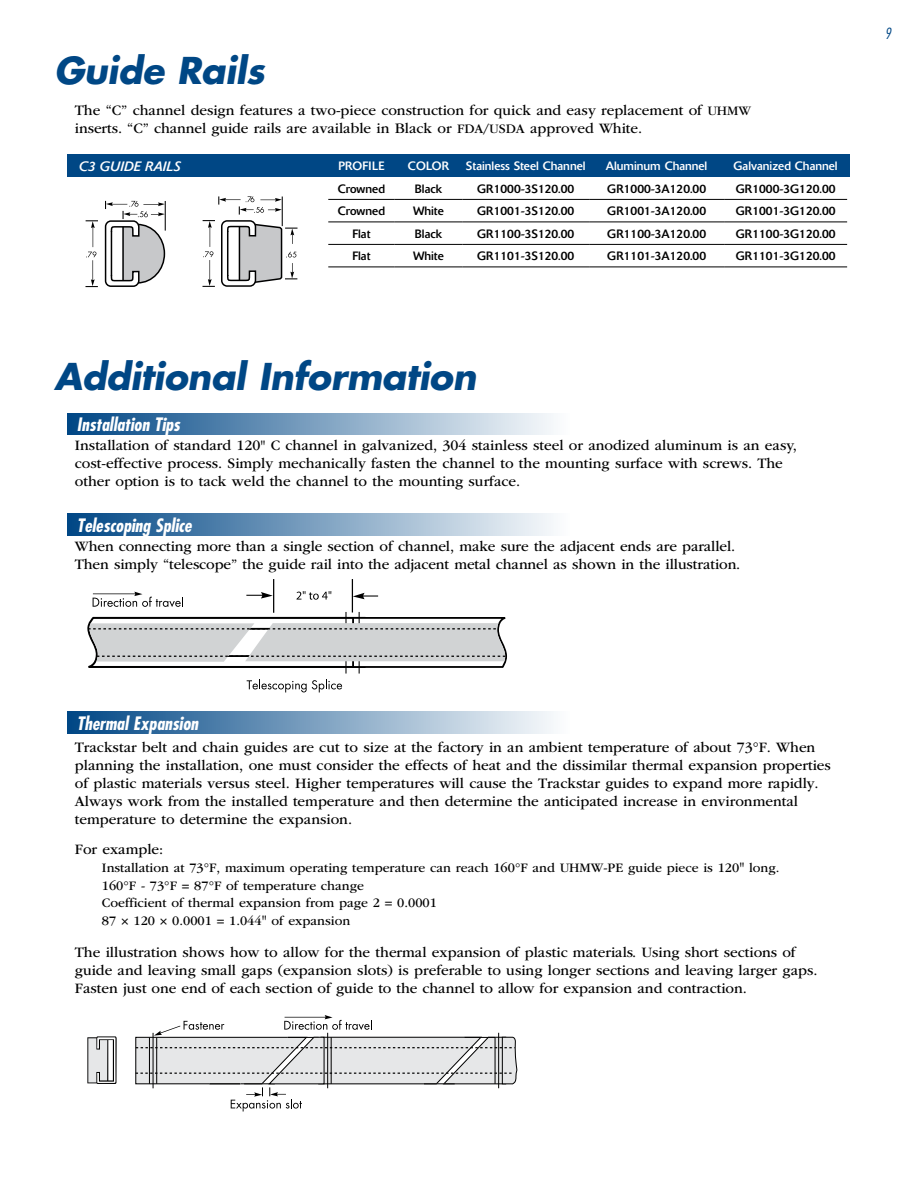
<style>
.page{position:relative;width:918px;height:1188px;background:#fff}
.page>*{position:absolute;margin:0;border:0;box-sizing:border-box;transform-origin:0 0}
.t1{font:italic 700 36px "Futura Std";letter-spacing:-.01em;color:#004785}
.t2{font:italic 700 condensed 18px "Futura Std";color:#fff}
.t3{font:15px/18px "ITC Garamond Std";color:#000}
.t4{font:italic 300 condensed 15px "Futura Std";color:#004785}
.t5{font:13.5px/17.5px "ITC Garamond Std";color:#000}
.t6{font:italic 13.5px "Delta BQ";color:#fff}
.t7{font:12px "Delta BQ";color:#000}
.t8{font:12px "Delta BQ";color:#fff}
.t9{font:12px "Delta BQ";letter-spacing:.02em;color:#fff}
.s1{font-size:13.5px}
.s2{font-size:15px}
</style>
<div class="page">
<div style="left:68px;top:712px;width:502px;height:22px;background:linear-gradient(to right,#004685,#fcfdfe)"></div>
<div style="left:68px;top:514px;width:502px;height:22px;background:linear-gradient(to right,#004685,#fcfdfe)"></div>
<div style="left:68px;top:413px;width:502px;height:22px;background:linear-gradient(to right,#004685,#fcfdfe)"></div>
<svg style="left:87px;top:1036px;width:30px;height:48px"></svg>
<svg style="left:135px;top:1015px;width:382px;height:96px"></svg>
<svg style="left:93px;top:592px;width:90px;height:15px"></svg>
<hr style="left:345px;top:612px;width:2px;height:62px;background:#000">
<hr style="left:359px;top:612px;width:1px;height:62px;background:#000">
<svg style="left:246px;top:592px;width:27px;height:7px"></svg>
<hr style="left:273px;top:579px;width:1px;height:34px;background:#000">
<svg style="left:353px;top:593px;width:25px;height:6px"></svg>
<hr style="left:352px;top:579px;width:1px;height:34px;background:#000">
<svg style="left:247px;top:679px;width:95px;height:13px"></svg>
<svg style="left:296px;top:591px;width:35px;height:9px"></svg>
<svg style="left:87px;top:616px;width:420px;height:53px"></svg>
<div style="left:68px;top:154px;width:782px;height:23px;background:#004785"></div>
<hr style="left:328px;top:199px;width:67px;height:1px;background:#000">
<hr style="left:395px;top:199px;width:67px;height:1px;background:#000">
<hr style="left:462px;top:199px;width:127px;height:1px;background:#000">
<hr style="left:589px;top:199px;width:135px;height:1px;background:#000">
<hr style="left:724px;top:199px;width:123px;height:1px;background:#000">
<hr style="left:328px;top:222px;width:67px;height:1px;background:#000">
<hr style="left:395px;top:222px;width:67px;height:1px;background:#000">
<hr style="left:462px;top:222px;width:127px;height:1px;background:#000">
<hr style="left:589px;top:222px;width:135px;height:1px;background:#000">
<hr style="left:724px;top:222px;width:123px;height:1px;background:#000">
<hr style="left:328px;top:244px;width:67px;height:1px;background:#000">
<hr style="left:395px;top:244px;width:67px;height:1px;background:#000">
<hr style="left:462px;top:244px;width:127px;height:1px;background:#000">
<hr style="left:589px;top:244px;width:135px;height:1px;background:#000">
<hr style="left:724px;top:244px;width:123px;height:1px;background:#000">
<hr style="left:328px;top:267px;width:67px;height:1px;background:#000">
<hr style="left:395px;top:267px;width:67px;height:1px;background:#000">
<hr style="left:462px;top:267px;width:127px;height:1px;background:#000">
<hr style="left:589px;top:267px;width:135px;height:1px;background:#000">
<hr style="left:724px;top:267px;width:123px;height:1px;background:#000">
<svg style="left:86px;top:220px;width:12px;height:67px"></svg>
<svg style="left:104px;top:201px;width:62px;height:86px"></svg>
<svg style="left:202px;top:196px;width:96px;height:91px"></svg>
<h1 class="t1" style="left:54px;top:46px;width:212px">Guide Rails</h1>
<p class="t3" style="left:75px;top:102px;width:678px">The “C” channel design features a two-piece construction for quick and easy replacement of <span class="s1">UHMW </span>inserts. “C” channel guide rails are available in Black or <span class="s1">FDA/USDA</span> approved White.</p>
<p class="t6" style="left:79px;top:158px;width:104px">C3 GUIDE RAILS</p>
<p class="t9" style="left:338px;top:159px;width:48px">PROFILE</p>
<p class="t8" style="left:408px;top:159px;width:43px">COLOR</p>
<p class="t8" style="left:466px;top:159px;width:121px">Stainless Steel Channel</p>
<p class="t8" style="left:606px;top:159px;width:103px">Aluminum Channel</p>
<p class="t8" style="left:734px;top:159px;width:106px">Galvanized Channel</p>
<p class="t7" style="left:338px;top:181px;width:49px">Crowned</p>
<p class="t7" style="left:415px;top:181px;width:28px">Black</p>
<p class="t7" style="left:477px;top:181px;width:99px">GR1000-3S120.00</p>
<p class="t7" style="left:607px;top:181px;width:101px">GR1000-3A120.00</p>
<p class="t7" style="left:736px;top:181px;width:101px">GR1000-3G120.00</p>
<p class="t7" style="left:338px;top:204px;width:49px">Crowned</p>
<p class="t7" style="left:413px;top:204px;width:32px">White</p>
<p class="t7" style="left:477px;top:204px;width:99px">GR1001-3S120.00</p>
<p class="t7" style="left:607px;top:204px;width:101px">GR1001-3A120.00</p>
<p class="t7" style="left:736px;top:204px;width:101px">GR1001-3G120.00</p>
<p class="t7" style="left:353px;top:226px;width:20px">Flat</p>
<p class="t7" style="left:415px;top:226px;width:28px">Black</p>
<p class="t7" style="left:477px;top:226px;width:99px">GR1100-3S120.00</p>
<p class="t7" style="left:607px;top:226px;width:101px">GR1100-3A120.00</p>
<p class="t7" style="left:736px;top:226px;width:101px">GR1100-3G120.00</p>
<p class="t7" style="left:353px;top:249px;width:20px">Flat</p>
<p class="t7" style="left:413px;top:249px;width:32px">White</p>
<p class="t7" style="left:477px;top:249px;width:99px">GR1101-3S120.00</p>
<p class="t7" style="left:607px;top:249px;width:101px">GR1101-3A120.00</p>
<p class="t7" style="left:736px;top:249px;width:101px">GR1101-3G120.00</p>
<h1 class="t1" style="left:54px;top:352px;width:424px">Additional Information</h1>
<p class="t2" style="left:77px;top:413px;width:105px">Installation Tips</p>
<p class="t3" style="left:75px;top:436px;width:723px">Installation of standard 120" C channel in galvanized, 304 stainless steel or anodized aluminum is an easy, cost-effective process. Simply mechanically fasten the channel to the mounting surface with screws. The other option is to tack weld the channel to the mounting surface.</p>
<p class="t2" style="left:77px;top:514px;width:116px">Telescoping Splice</p>
<p class="t3" style="left:75px;top:538px;width:667px">When connecting more than a single section of channel, make sure the adjacent ends are parallel.<br>Then simply “telescope” the guide rail into the adjacent metal channel as shown in the illustration.</p>
<p class="t4" style="left:885px;top:25px;width:8px">9</p>
<p class="t2" style="left:77px;top:712px;width:123px">Thermal Expansion</p>
<p class="t3" style="left:75px;top:738px;width:758px">Trackstar belt and chain guides are cut to size at the factory in an ambient temperature of about 73°F. When planning the installation, one must consider the effects of heat and the dissimilar thermal expansion properties of plastic materials versus steel. Higher temperatures will cause the Trackstar guides to expand more rapidly.<br>Always work from the installed temperature and then determine the anticipated increase in environmental temperature to determine the expansion.</p>
<p class="t3" style="left:75px;top:841px;width:90px">For example:</p>
<p class="t5" style="left:102px;top:860px;width:679px">Installation at 73°F, maximum operating temperature can reach 160°F and UHMW-PE guide piece is 120<span class="s2">"</span> long.<br>160°F - 73°F = 87°F of temperature change<br>Coefficient of thermal expansion from page 2 = 0.0001<br>87 × 120 × 0.0001 = 1.044<span class="s2">"</span> of expansion</p>
<p class="t3" style="left:75px;top:943px;width:744px">The illustration shows how to allow for the thermal expansion of plastic materials. Using short sections of guide and leaving small gaps (expansion slots) is preferable to using longer sections and leaving larger gaps.<br>Fasten just one end of each section of guide to the channel to allow for expansion and contraction.</p>
</div>
